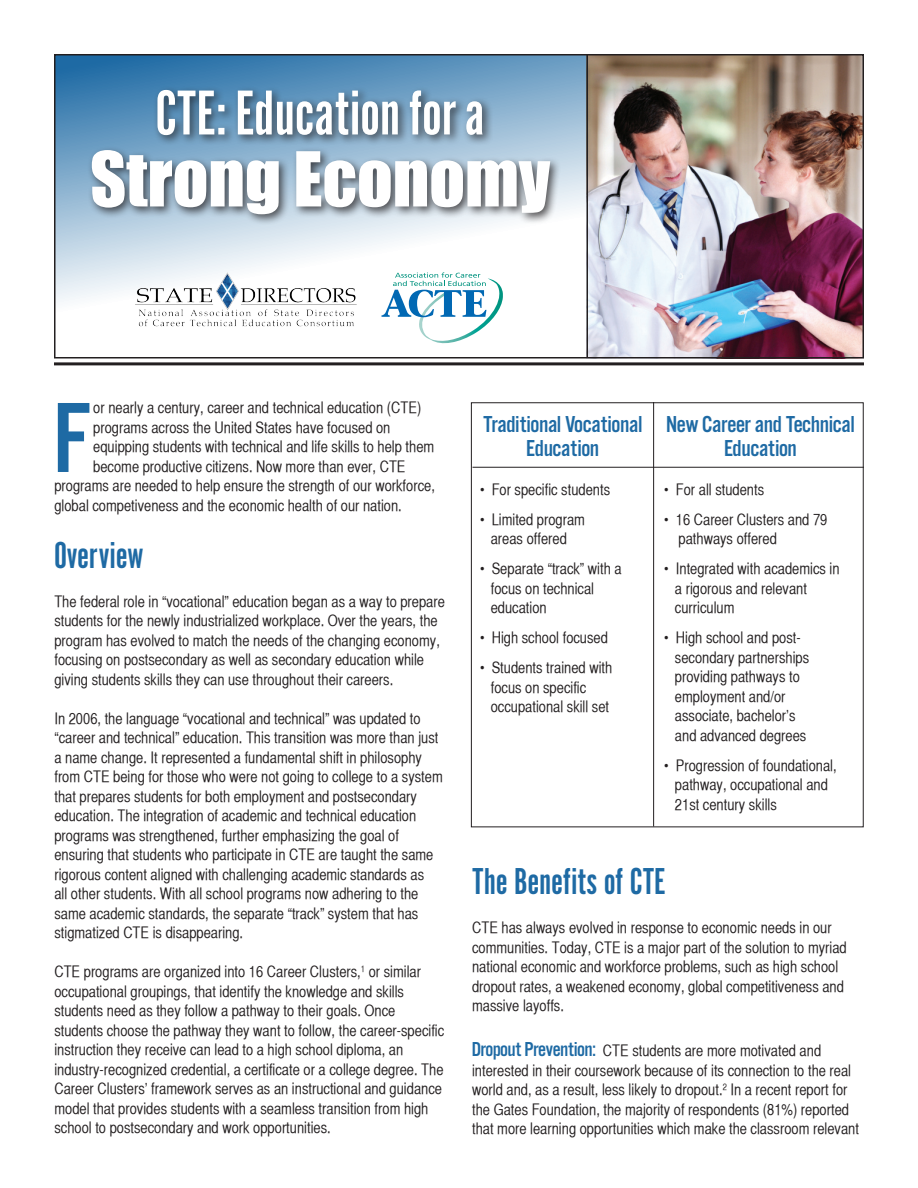
<style>
.page{position:relative;width:918px;height:1188px;background:#fff}
.page>*{position:absolute;margin:0;border:0;box-sizing:border-box;transform-origin:0 0}
.t1{font:103.65px "Alternate Gothic No 3";color:#1e6aa4}
.t2{font:69.9px "Impact";color:#fff}
.t3{font:65.85px "Alternate Gothic No 1";color:#fff}
.t4{font:39px "Alternate Gothic No 1";color:#1e6aa4}
.t5{font:24px/24px "Alternate Gothic No 3";letter-spacing:.01em;color:#1e6aa4;text-align:center}
.t6{font:15.75px/19.5px "Helvetica CY Plain";color:#231f20}
.s1{font-family:"Alternate Gothic No 3";font-size:21px;color:#1e6aa4}
</style>
<div class="page">
<img style="left:588px;top:57px;width:273px;height:298px">
<svg style="left:57px;top:57px;width:529px;height:260px"></svg>
<div style="left:87px;top:85px;width:474px;height:140px;background:#231f20;opacity:.75"></div>
<img style="left:136px;top:272px;width:222px;height:55px">
<svg style="left:382px;top:272px;width:123px;height:72px"></svg>
<hr style="left:472px;top:467px;width:392px;height:1px;background:#231f20">
<hr style="left:653px;top:402px;width:1px;height:424px;background:#231f20">
<hr style="left:586px;top:54px;width:2px;height:304px;background:#231f20">
<div style="left:54px;top:54px;width:810px;height:304px;border:2px solid #231f20"></div>
<hr style="left:54px;top:362px;width:810px;height:3px;background:#231f20">
<p class="t3" style="left:156px;top:69px;width:330px">CTE: Education for a</p>
<p class="t2" style="left:90px;top:125px;width:462px">Strong Economy</p>
<p class="t1" style="left:54px;top:368px;width:37px">F</p>
<p class="t6" style="left:93px;top:398px;width:330px">or nearly a century, career and technical education (CTE)</p>
<p class="t6" style="left:93px;top:418px;width:299px">programs across the United States have focused on</p>
<p class="t6" style="left:93px;top:437px;width:343px">equipping students with technical and life skills to help them</p>
<p class="t6" style="left:93px;top:457px;width:314px">become productive citizens. Now more than ever, CTE</p>
<p class="t6" style="left:54px;top:476px;width:382px">programs are needed to help ensure the strength of our workforce,</p>
<p class="t6" style="left:54px;top:496px;width:349px">global competiveness and the economic health of our nation.</p>
<p class="t4" style="left:54px;top:529px;width:90px">Overview</p>
<p class="t6" style="left:54px;top:592px;width:392px">The federal role in “vocational” education began as a way to prepare students for the newly industrialized workplace. Over the years, the program has evolved to match the needs of the changing economy, focusing on postsecondary as well as secondary education while giving students skills they can use throughout their careers.</p>
<p class="t6" style="left:54px;top:709px;width:390px">In 2006, the language “vocational and technical” was updated to “career and technical” education. This transition was more than just a name change. It represented a fundamental shift in philosophy from CTE being for those who were not going to college to a system that prepares students for both employment and postsecondary education. The integration of academic and technical education programs was strengthened, further emphasizing the goal of ensuring that students who participate in CTE are taught the same rigorous content aligned with challenging academic standards as<br>all other students. With all school programs now adhering to the same academic standards, the separate “track” system that has stigmatized CTE is disappearing.</p>
<p class="t6" style="left:54px;top:962px;width:391px">CTE programs are organized into 16 Career Clusters,<sup>1</sup> or similar occupational groupings, that identify the knowledge and skills students need as they follow a pathway to their goals. Once students choose the pathway they want to follow, the career-specific instruction they receive can lead to a high school diploma, an industry-recognized credential, a certificate or a college degree. The Career Clusters’ framework serves as an instructional and guidance model that provides students with a seamless transition from high school to postsecondary and work opportunities.</p>
<p class="t5" style="left:483px;top:414px;width:160px">Traditional Vocational<br>Education</p>
<p class="t6" style="left:480px;top:480px;width:132px">• For specific students</p>
<p class="t6" style="left:480px;top:510px;width:107px;text-align:center">• Limited program areas offered</p>
<p class="t6" style="left:491px;top:559px;width:132px;text-indent:-11px">• Separate “track” with a focus on technical education</p>
<p class="t6" style="left:480px;top:628px;width:130px">• High school focused</p>
<p class="t6" style="left:491px;top:658px;width:123px;text-indent:-11px">• Students trained with focus on specific occupational skill set</p>
<p class="t5" style="left:666px;top:414px;width:190px">New Career and Technical<br>Education</p>
<p class="t6" style="left:664px;top:480px;width:101px">• For all students</p>
<p class="t6" style="left:679px;top:510px;width:150px;text-indent:-14px">• 16 Career Clusters and 79 pathways offered</p>
<p class="t6" style="left:675px;top:559px;width:166px;text-indent:-11px">• Integrated with academics in a rigorous and relevant curriculum</p>
<p class="t6" style="left:675px;top:628px;width:136px;text-indent:-11px">• High school and post&shy;secondary partnerships providing pathways to employment and/or associate, bachelor’s and advanced degrees</p>
<p class="t6" style="left:675px;top:756px;width:163px;text-indent:-11px">• Progression of foundational, pathway, occupational and<br>21st century skills</p>
<p class="t4" style="left:472px;top:855px;width:195px">The Benefif its of CTE</p>
<p class="t6" style="left:472px;top:918px;width:376px">CTE has always evolved in response to economic needs in our communities. Today, CTE is a major part of the solution to myriad national economic and workforce problems, such as high school dropout rates, a weakened economy, global competitiveness and massive layoffs.</p>
<p class="t6" style="left:472px;top:1041px;width:388px"><span class="s1">Dropout Prevention:</span> CTE students are more motivated and interested in their coursework because of its connection to the real world and, as a result, less likely to dropout.<sup>2</sup> In a recent report for the Gates Foundation, the majority of respondents (81%) reported that more learning opportunities which make the classroom relevant</p>
</div>
